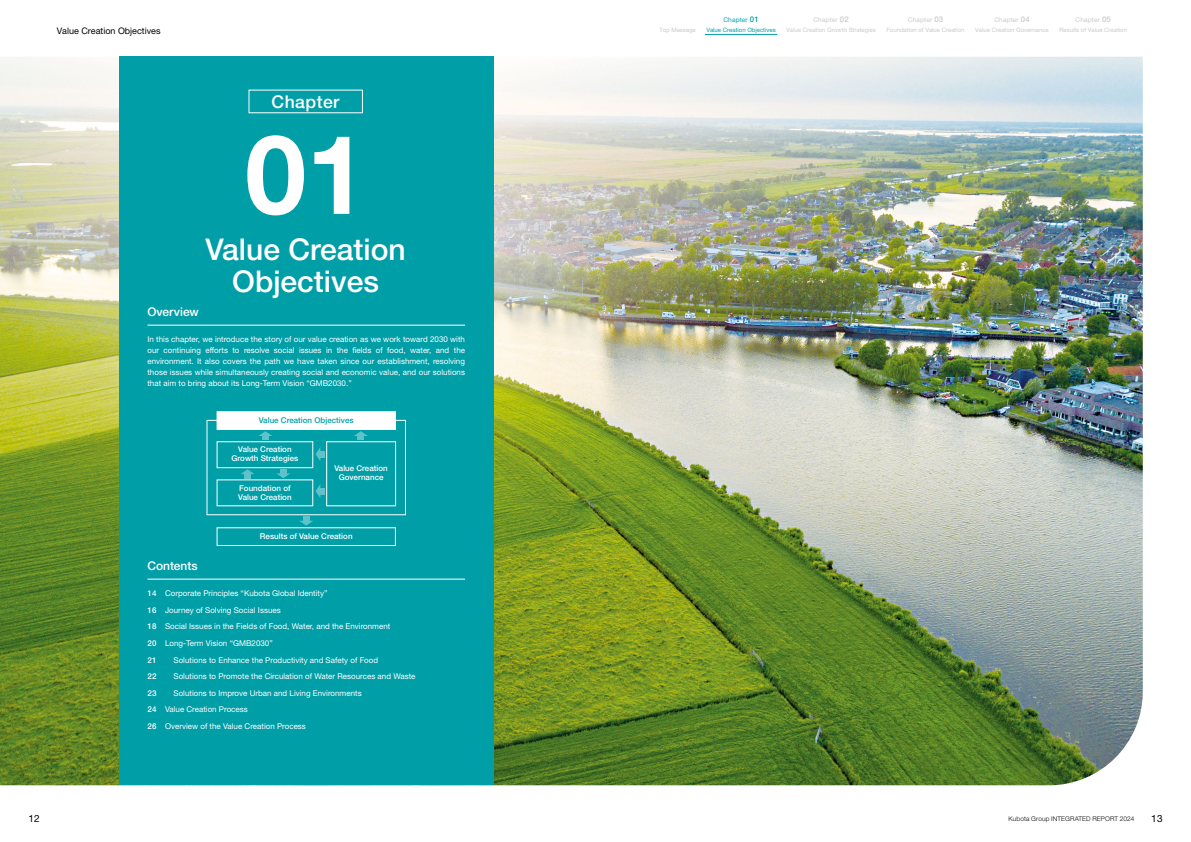
<style>
.page{position:relative;width:1191px;height:842px;background:#fff}
.page>*{position:absolute;margin:0;border:0;box-sizing:border-box;transform-origin:0 0}
.t1{font:700 110px "Helvetica Neue LT Std";color:#fff}
.t2{font:500 30px/32px "Helvetica Neue LT Std";color:#fff;text-align:center}
.t3{font:500 17.6px "Helvetica Neue LT Std";letter-spacing:.025em;color:#fff}
.t4{font:500 12px "Helvetica Neue LT Std";color:#fff}
.t5{font:10px "Helvetica Neue LT Std";color:#000}
.t6{font:9px "Helvetica Neue LT Std";color:#000}
.t7{font:8px/16.6px "Helvetica Neue LT Std";color:#fff}
.t8{font:500 8px/9px "Helvetica Neue LT Std";color:#fff;text-align:center}
.t9{font:500 8px "Helvetica Neue LT Std";color:#009fa8}
.t10{font:6.5px "Helvetica Neue LT Std";letter-spacing:.025em;color:#c9caca}
.t11{font:300 6.5px "Helvetica Neue LT Std";letter-spacing:.02em;color:#000}
.t12{font:6.5px "Helvetica Neue LT Std";letter-spacing:.025em;color:#009fa8}
.t13{font:6px "Helvetica Neue LT Std";color:#c9caca}
.t14{font:6px "Helvetica Neue LT Std";color:#009fa8}
.s1{font-weight:500}
.s2{font-weight:500;font-size:7.8px}
</style>
<div class="page">
<img style="left:0;top:57px;width:1142px;height:728px">
<div style="left:119px;top:57px;width:374px;height:728px;background:#009fa8"></div>
<hr style="left:147px;top:579px;width:318px;height:1px;background:#fff">
<hr style="left:147px;top:325px;width:318px;height:1px;background:#fff">
<svg style="left:354px;top:431px;width:14px;height:9px"></svg>
<svg style="left:258px;top:431px;width:14px;height:9px"></svg>
<svg style="left:315px;top:447px;width:9px;height:14px"></svg>
<svg style="left:315px;top:484px;width:9px;height:14px"></svg>
<svg style="left:276px;top:469px;width:14px;height:9px"></svg>
<svg style="left:241px;top:469px;width:13px;height:9px"></svg>
<svg style="left:299px;top:517px;width:14px;height:9px"></svg>
<div style="left:216px;top:527px;width:180px;height:19px;border:1px solid #fff"></div>
<div style="left:216px;top:441px;width:97px;height:27px;border:1px solid #fff"></div>
<div style="left:326px;top:441px;width:70px;height:65px;border:1px solid #fff"></div>
<div style="left:217px;top:412px;width:178px;height:17px;background:#fff"></div>
<div style="left:216px;top:411px;width:180px;height:19px;border:1px solid #fff"></div>
<hr style="left:705px;top:34px;width:72px;height:1px;background:#009fa8">
<p class="t6" style="left:57px;top:25px;width:105px">Value Creation Objectives</p>
<h3 class="t3" style="left:271px;top:91px;width:69px">Chapter</h3>
<h1 class="t1" style="left:245px;top:107px;width:124px">01</h1>
<h2 class="t2" style="left:205px;top:233px;width:202px">Value Creation<br>Objectives</h2>
<h3 class="t4" style="left:147px;top:305px;width:53px">Overview</h3>
<p class="t7" style="left:147px;top:334px;width:319px;line-height:11px;text-align:justify">In this chapter, we introduce the story of our value creation as we work toward 2030 with our continuing efforts to resolve social issues in the fields of food, water, and the environment. It also covers the path we have taken since our establishment, resolving those issues while simultaneously creating social and economic value, and our solutions that aim to bring about its Long-Term Vision “GMB2030.”</p>
<p class="t9" style="left:259px;top:416px;width:96px">Value Creation Objectives</p>
<p class="t8" style="left:231px;top:445px;width:68px">Value Creation<br>Growth Strategies</p>
<p class="t8" style="left:334px;top:464px;width:55px">Value Creation<br>Governance</p>
<h3 class="t4" style="left:147px;top:559px;width:52px">Contents</h3>
<p class="t8" style="left:238px;top:483px;width:55px;text-align:left">Foundation of<br>Value Creation</p>
<p class="t8" style="left:260px;top:531px;width:94px">Results of Value Creation</p>
<p class="t7" style="left:148px;top:585px;width:244px"><span class="s1">14</span> Corporate Principles “Kubota Global Identity”<br><span class="s1">16</span> Journey of Solving Social Issues<br><span class="s1">18</span> Social Issues in the Fields of Food, Water, and the Environment <span class="s1">20</span> Long-Term Vision “GMB2030”<br><span class="s1">21</span></p>
<p class="t7" style="left:173px;top:651px;width:206px">Solutions to Enhance the Productivity and Safety of Food</p>
<p class="t8" style="left:148px;top:672px;width:10px">22</p>
<p class="t7" style="left:173px;top:668px;width:243px">Solutions to Promote the Circulation of Water Resources and Waste</p>
<p class="t8" style="left:148px;top:688px;width:10px">23</p>
<p class="t7" style="left:148px;top:684px;width:215px;text-indent:26px">Solutions to Improve Urban and Living Environments<br><span class="s1">24</span> Value Creation Process<br><span class="s1">26</span> Overview of the Value Creation Process</p>
<p class="t12" style="left:723px;top:15px;width:37px">Chapter <span class="s2">01</span></p>
<p class="t14" style="left:706px;top:26px;width:71px">Value Creation Objectives</p>
<p class="t10" style="left:813px;top:15px;width:37px">Chapter <span class="s2">02</span></p>
<p class="t13" style="left:786px;top:26px;width:91px">Value Creation Growth Strategies</p>
<p class="t10" style="left:908px;top:15px;width:37px">Chapter <span class="s2">03</span></p>
<p class="t13" style="left:886px;top:26px;width:80px">Foundation of Value Creation</p>
<p class="t10" style="left:994px;top:15px;width:37px">Chapter <span class="s2">04</span></p>
<p class="t13" style="left:975px;top:26px;width:75px">Value Creation Governance</p>
<p class="t10" style="left:1075px;top:15px;width:37px">Chapter <span class="s2">05</span></p>
<p class="t13" style="left:659px;top:26px;width:38px">Top Message</p>
<p class="t13" style="left:1059px;top:26px;width:69px">Results of Value Creation</p>
<p class="t5" style="left:28px;top:812px;width:13px">12</p>
<p class="t11" style="left:1008px;top:815px;width:127px">Kubota Group INTEGRATED REPORT 2024</p>
<p class="t5" style="left:1151px;top:812px;width:13px">13</p>
</div>
